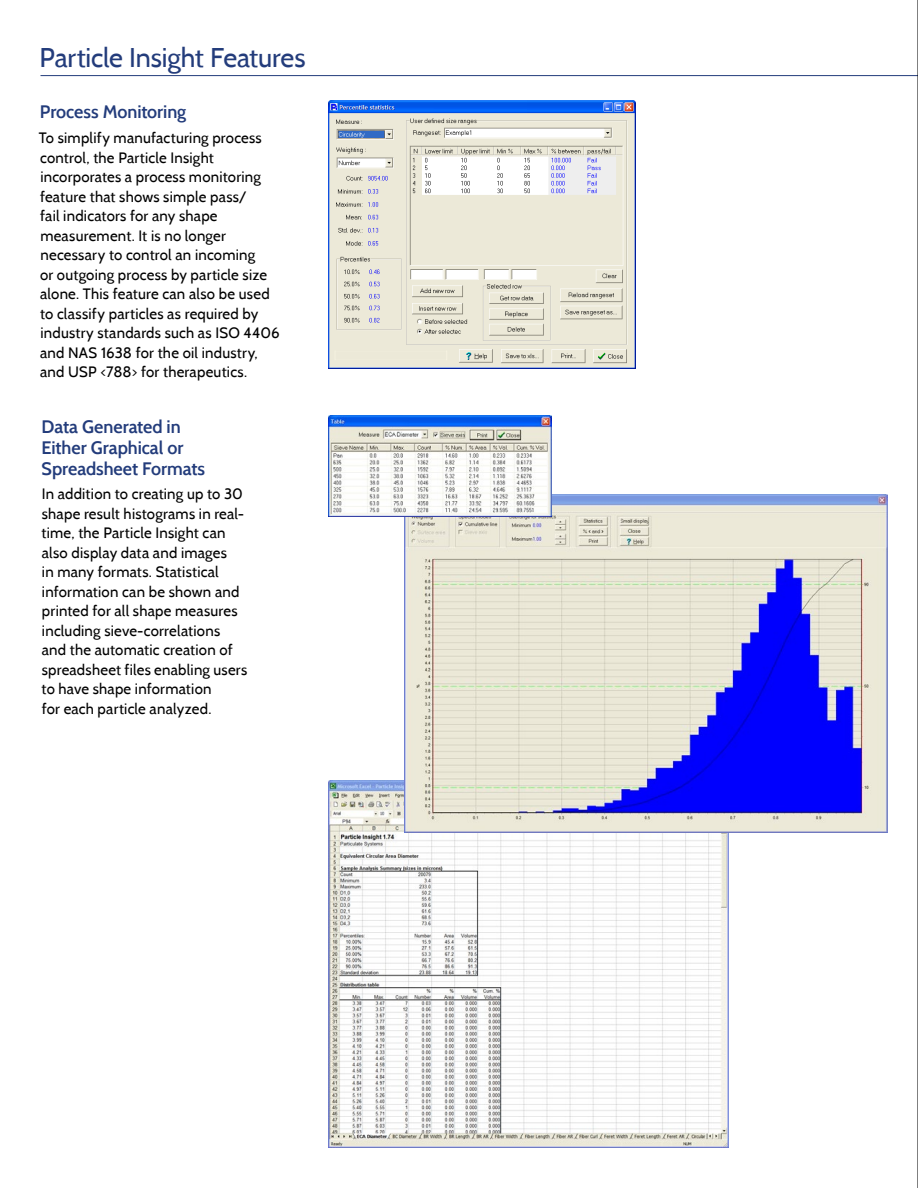
<style>
.page{position:relative;width:918px;height:1188px;background:#fff}
.page>*{position:absolute;margin:0;border:0;box-sizing:border-box;transform-origin:0 0}
.t1{font:27px "Cabin";letter-spacing:-.005em;color:#233c7b}
.t2{font:600 18px/21px "Cabin";letter-spacing:-.005em;color:#233c7b}
.t3{font:15px/19.5px "Cabin";letter-spacing:.015em;color:#000}
</style>
<div class="page">
<hr style="left:40px;top:75px;width:878px;height:1px;background:#233c7b">
<img style="left:328px;top:100px;width:307px;height:268px">
<img style="left:328px;top:780px;width:401px;height:368px">
<img style="left:404px;top:494px;width:483px;height:338px">
<img style="left:328px;top:415px;width:224px;height:101px">
<hr style="left:917px;top:0;width:1px;height:1188px;background:#000">
<h1 class="t1" style="left:40px;top:40px;width:267px">Particle Insight Features</h1>
<p class="t2" style="left:40px;top:102px;width:148px">Process Monitoring</p>
<p class="t3" style="left:39px;top:128px;width:242px">To simplify manufacturing process control, the Particle Insight incorporates a process monitoring feature that shows simple pass/<br>fail indicators for any shape measurement. It is no longer necessary to control an incoming<br>or outgoing process by particle size alone. This feature can also be used to classify particles as required by industry standards such as ISO 4406 and NAS 1638 for the oil industry, and USP &lt;788&gt; for therapeutics.</p>
<p class="t2" style="left:42px;top:416px;width:165px">Data Generated in<br>Either Graphical or<br>Spreadsheet Formats</p>
<p class="t3" style="left:42px;top:484px;width:207px">In addition to creating up to 30 shape result histograms in real&shy;time, the Particle Insight can also display data and images<br>in many formats. Statistical information can be shown and printed for all shape measures including sieve-correlations and the automatic creation of spreadsheet files enabling users to have shape information<br>for each particle analyzed.</p>
</div>
